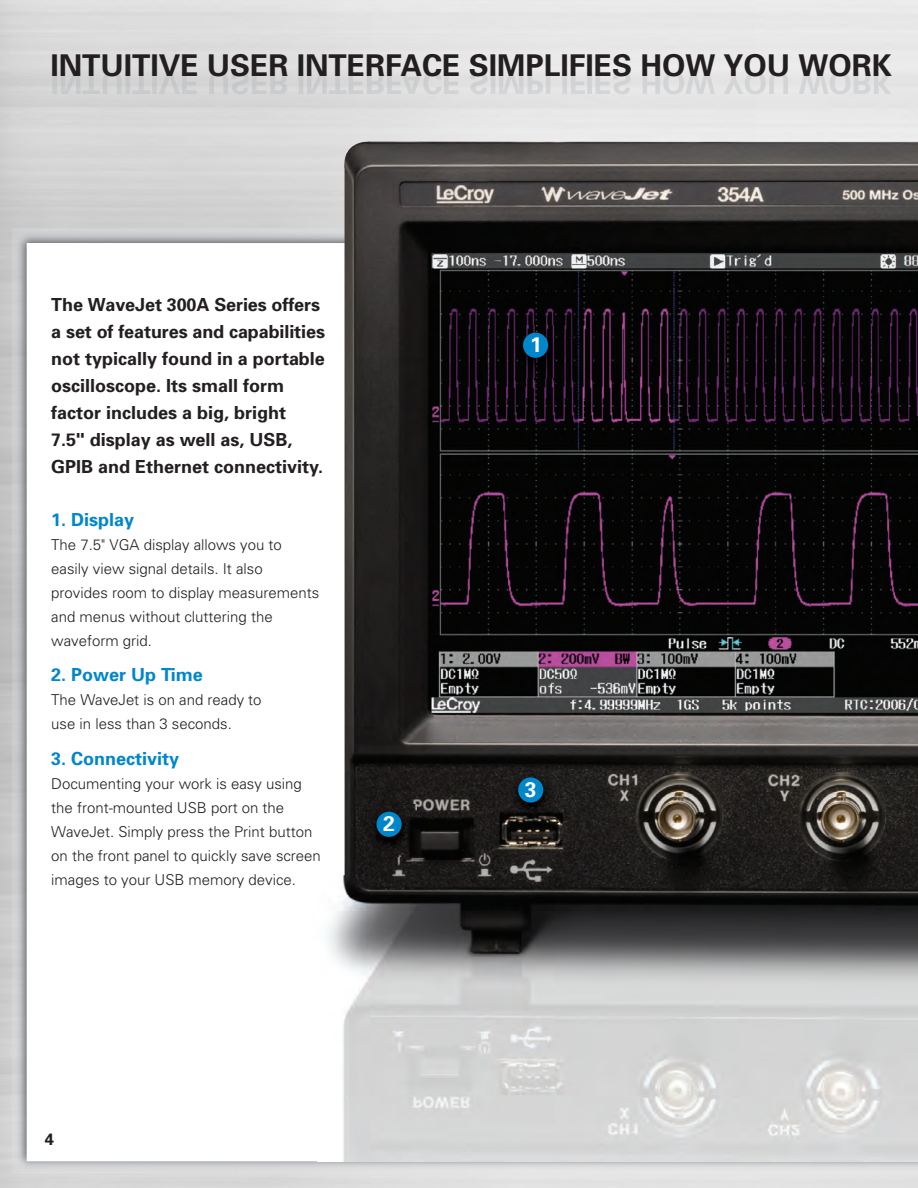
<style>
.page{position:relative;width:918px;height:1188px;background:#fff}
.page>*{position:absolute;margin:0;border:0;box-sizing:border-box;transform-origin:0 0}
.t1{font:700 30px "Univers";color:#231f20}
.t2{font:700 21.15px "Univers";color:#fff}
.t3{font:700 18px/27px "Univers";color:#231f20}
.t4{font:700 18px "Univers";color:#0086cb}
.t5{font:700 16.5px "Univers";color:#231f20}
.t6{font:300 15px/24px "Univers";color:#231f20}
</style>
<div class="page">
<img style="left:0;top:0;width:918px;height:1188px">
<img style="left:12px;top:228px;width:906px;height:945px">
<div style="left:27px;top:243px;width:891px;height:918px;background:#fff"></div>
<img style="left:52px;top:72px;width:488px;height:22px">
<img style="left:301px;top:140px;width:617px;height:1021px">
<img style="left:510px;top:325px;width:53px;height:53px">
<div style="left:523px;top:333px;width:25px;height:25px;background:#0086cb;border-radius:50%"></div>
<img style="left:506px;top:770px;width:52px;height:53px">
<div style="left:518px;top:777px;width:25px;height:26px;background:#0086cb;border-radius:50%"></div>
<img style="left:364px;top:804px;width:52px;height:53px">
<div style="left:377px;top:812px;width:25px;height:25px;background:#0086cb;border-radius:50%"></div>
<h1 class="t1" style="left:51px;top:54px;width:843px">INTUITIVE USER INTERFACE SIMPLIFIES HOW YOU WORK</h1>
<p class="t3" style="left:51px;top:292px;width:275px">The WaveJet 300A Series offers a set of features and capabilities not typically found in a portable oscilloscope. Its small form factor includes a big, bright<br>7.5" display as well as, USB,<br>GPIB and Ethernet connectivity.</p>
<p class="t4" style="left:51px;top:513px;width:84px">1. Display</p>
<p class="t6" style="left:51px;top:534px;width:270px">The 7.5" VGA display allows you to easily view signal details. It also provides room to display measurements and menus without cluttering the waveform grid.</p>
<p class="t4" style="left:51px;top:668px;width:153px">2. Power Up Time</p>
<p class="t6" style="left:51px;top:689px;width:212px">The WaveJet is on and ready to use in less than 3 seconds.</p>
<p class="t4" style="left:51px;top:752px;width:129px">3. Connectivity</p>
<p class="t6" style="left:51px;top:773px;width:271px">Documenting your work is easy using the front-mounted USB port on the WaveJet. Simply press the Print button on the front panel to quickly save screen images to your USB memory device.</p>
<h2 class="t2" style="left:383px;top:816px;width:13px">2</h2>
<p class="t5" style="left:45px;top:1133px;width:11px">4</p>
<h2 class="t2" style="left:530px;top:337px;width:13px">1</h2>
<h2 class="t2" style="left:525px;top:782px;width:13px">3</h2>
</div>
